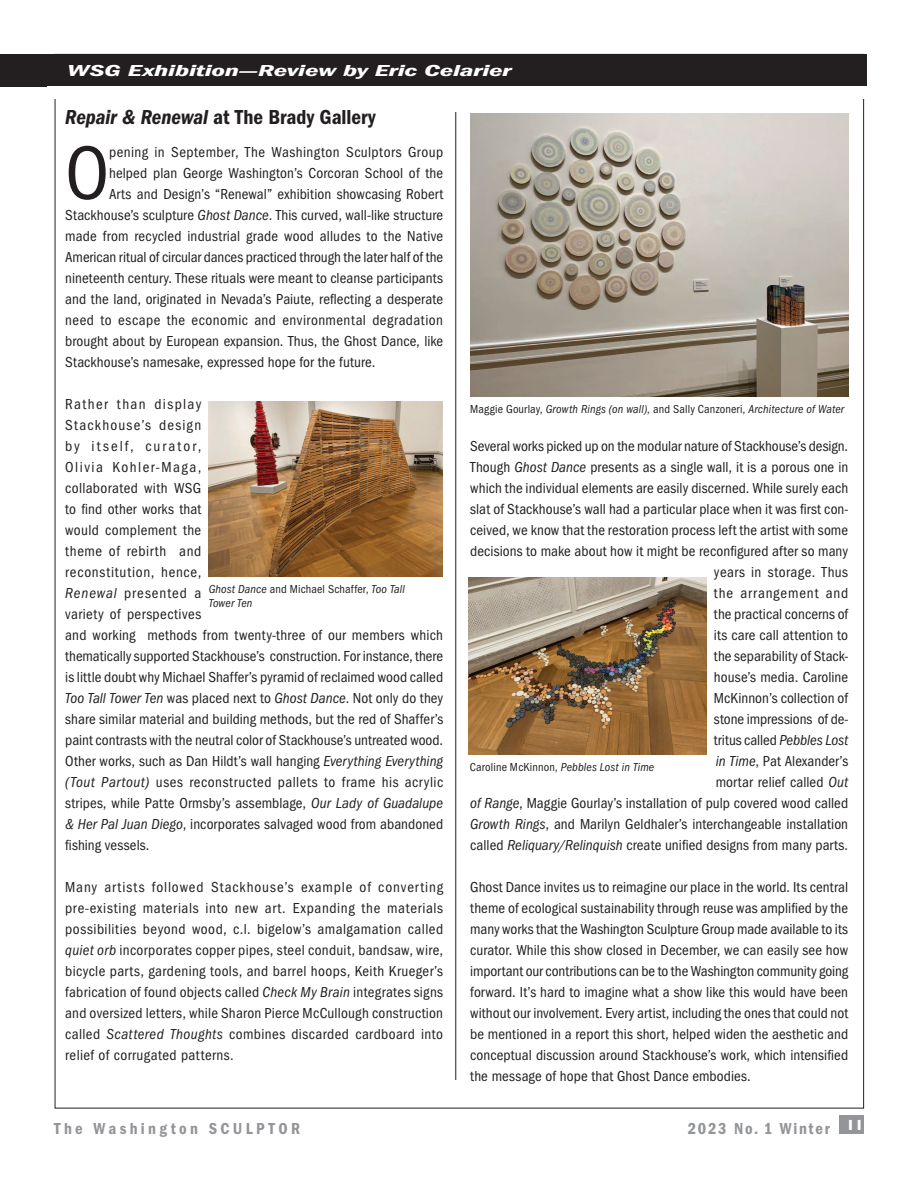
<style>
.page{position:relative;width:918px;height:1188px;background:#fff}
.page>*{position:absolute;margin:0;border:0;box-sizing:border-box;transform-origin:0 0}
.t1{font:78px "Franklin Got Cd ITC";color:#231f20}
.t2{font:600 21px "Franklin Got Cd ITC";color:#231f20}
.t3{font:italic 600 16.5px "Franklin Got Cd ITC";letter-spacing:-.01em;color:#fff;scale:1.8 1}
.t4{font:600 16.5px "Franklin Got Cd ITC";letter-spacing:.2em;color:#939598}
.t5{font:600 16.5px "Franklin Got Cd ITC";letter-spacing:.105em;color:#939598}
.t6{font:15px/21px "Franklin Got Cd ITC";letter-spacing:.01em;color:#231f20;text-align:justify}
.t7{font:15px "Franklin Got Cd ITC";letter-spacing:.03em;color:#231f20}
.t8{font:700 15px "Gill Sans";color:#939598;scale:1.56 1}
.t9{font:700 15px "Gill Sans";color:#fff}
.t10{font:italic 12px/14.4px "Franklin Got Cd ITC";letter-spacing:.01em;color:#231f20}
.t11{font:12px "Franklin Got Cd ITC";letter-spacing:.01em;color:#231f20}
.s1{font-style:italic}
.s2{font-style:normal}
</style>
<div class="page">
<div style="left:840px;top:1115px;width:24px;height:19px;background:#939598"></div>
<div style="left:55px;top:54px;width:811px;height:32px;background:#231f20"></div>
<div style="left:0;top:54px;width:58px;height:32px;background:#231f20"></div>
<hr style="left:455px;top:112px;width:1px;height:968px;background:#231f20">
<img style="left:468px;top:578px;width:238px;height:176px">
<img style="left:209px;top:401px;width:233px;height:175px">
<img style="left:470px;top:113px;width:378px;height:283px">
<p class="t3" style="left:67px;top:61px;width:249px">WSG Exhibition—Review by Eric Celarier</p>
<h2 class="t2" style="left:65px;top:105px;width:312px"><span class="s1">Repair &amp; Renewal</span> at The Brady Gallery</h2>
<h1 class="t1" style="left:65px;top:129px;width:45px">O</h1>
<p class="t7" style="left:109px;top:143px;width:336px">pening in September, The Washington Sculptors Group</p>
<p class="t6" style="left:109px;top:162px;width:336px">helped plan George Washington’s Corcoran School of the</p>
<p class="t6" style="left:109px;top:183px;width:336px">Arts and Design’s “Renewal” exhibition showcasing Robert</p>
<p class="t6" style="left:65px;top:204px;width:379px">Stackhouse’s sculpture <span class="s1">Ghost Dance</span>. This curved, wall-like structure</p>
<p class="t6" style="left:65px;top:225px;width:379px">made from recycled industrial grade wood alludes to the Native</p>
<p class="t6" style="left:65px;top:246px;width:379px">American ritual of circular dances practiced through the later half of the</p>
<p class="t6" style="left:65px;top:267px;width:379px">nineteenth century. These rituals were meant to cleanse participants</p>
<p class="t6" style="left:65px;top:288px;width:379px">and the land, originated in Nevada’s Paiute, reflecting a desperate</p>
<p class="t7" style="left:65px;top:311px;width:379px">need to escape the economic and environmental degradation</p>
<p class="t6" style="left:65px;top:330px;width:380px">brought about by European expansion. Thus, the Ghost Dance, like</p>
<p class="t6" style="left:65px;top:351px;width:312px">Stackhouse’s namesake, expressed hope for the future.</p>
<p class="t6" style="left:65px;top:393px;width:380px;text-align:left">Rather than display<br>Stackhouse’s design<br>by itself, curator,<br>Olivia Kohler-Maga,<br>collaborated with WSG<br>to find other works that<br>would complement the<br>theme of rebirth and<br>reconstitution, hence,<br><span class="s1">Renewal</span> presented a<br>variety of perspectives<br>and working methods from twenty-three of our members which thematically supported Stackhouse’s construction. For instance, there is little doubt why Michael Shaffer’s pyramid of reclaimed wood called <span class="s1">Too Tall Tower Ten</span> was placed next to <span class="s1">Ghost Dance</span>. Not only do they share similar material and building methods, but the red of Shaffer’s paint contrasts with the neutral color of Stackhouse’s untreated wood.<br>Other works, such as Dan Hildt’s wall hanging <span class="s1">Everything Everything (Tout Partout)</span> uses reconstructed pallets to frame his acrylic stripes, while Patte Ormsby’s assemblage, <span class="s1">Our Lady of Guadalupe &amp; Her Pal Juan Diego</span>, incorporates salvaged wood from abandoned fishing vessels.</p>
<p class="t6" style="left:65px;top:876px;width:380px">Many artists followed Stackhouse’s example of converting pre-existing materials into new art. Expanding the materials possibilities beyond wood, c.l. bigelow’s amalgamation called <span class="s1">quiet orb</span> incorporates copper pipes, steel conduit, bandsaw, wire, bicycle parts, gardening tools, and barrel hoops, Keith Krueger’s fabrication of found objects called <span class="s1">Check My Brain</span> integrates signs and oversized letters, while Sharon Pierce McCullough construction called <span class="s1">Scattered Thoughts</span> combines discarded cardboard into relief of corrugated patterns.</p>
<p class="t10" style="left:470px;top:402px;width:376px"><span class="s2">Maggie Gourlay,</span> Growth Rings (on wall), <span class="s2">and Sally Canzoneri,</span> Architecture of Water</p>
<p class="t6" style="left:470px;top:436px;width:380px;text-align:right">Several works picked up on the modular nature of Stackhouse’s design.<br>Though <span class="s1">Ghost Dance</span> presents as a single wall, it is a porous one in which the individual elements are easily discerned. While surely each slat of Stackhouse’s wall had a particular place when it was first con&shy;ceived, we know that the restoration process left the artist with some decisions to make about how it might be reconfigured after so many years in storage. Thus<br>the arrangement and<br>the practical concerns of<br>its care call attention to<br>the separability of Stack-<br>house’s media. Caroline<br>McKinnon’s collection of<br>stone impressions of de-<br>tritus called <span class="s1">Pebbles Lost<br>in Time</span>, Pat Alexander’s<br>mortar relief called <span class="s1">Out<br>of Range</span>, Maggie Gourlay’s installation of pulp covered wood called <span class="s1">Growth Rings</span>, and Marilyn Geldhaler’s interchangeable installation called <span class="s1">Reliquary/Relinquish</span> create unified designs from many parts.</p>
<p class="t6" style="left:470px;top:877px;width:380px">Ghost Dance invites us to reimagine our place in the world. Its central theme of ecological sustainability through reuse was amplified by the many works that the Washington Sculpture Group made available to its curator. While this show closed in December, we can easily see how important our contributions can be to the Washington community going forward. It’s hard to imagine what a show like this would have been without our involvement. Every artist, including the ones that could not be mentioned in a report this short, helped widen the aesthetic and conceptual discussion around Stackhouse’s work, which intensified the message of hope that Ghost Dance embodies.</p>
<p class="t10" style="left:209px;top:582px;width:198px">Ghost Dance <span class="s2">and Michael Schaffer,</span> Too Tall<br>Tower Ten</p>
<p class="t11" style="left:470px;top:760px;width:186px">Caroline McKinnon, <span class="s1">Pebbles Lost in Time</span></p>
<p class="t8" style="left:643px;top:1116px;width:116px">2010 #2 Spring</p>
<p class="t9" style="left:846px;top:1113px;width:19px">11</p>
<p class="t8" style="left:54px;top:1116px;width:223px">WASHINGTON SCULPTORS</p>
<p class="t4" style="left:54px;top:1119px;width:248px">The Washington SCULPTOR</p>
<p class="t5" style="left:688px;top:1119px;width:144px">2023 No. 1 Winter</p>
</div>
